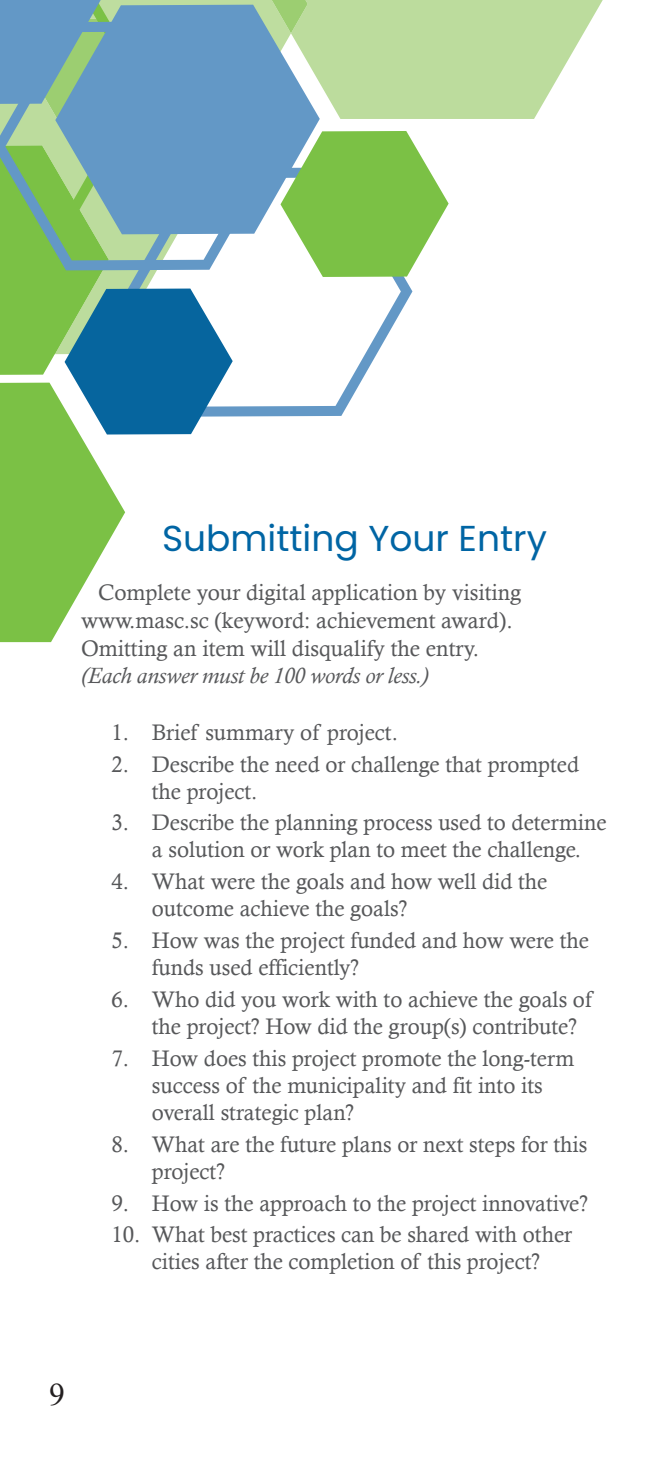
<style>
.page{position:relative;width:648px;height:1458px;background:#fff}
.page>*{position:absolute;margin:0;border:0;box-sizing:border-box;transform-origin:0 0}
.t1{font:36px "Poppins";color:#0065a4}
.t2{font:31.5px "Times New Roman";color:#231f20}
.t3{font:22.5px/27px "Calisto";color:#57585a}
.s1{font-style:italic}
</style>
<div class="page">
<svg style="left:308px;top:0;width:295px;height:119px;background:#c4e0aa"></svg>
<svg style="left:260px;top:0;width:48px;height:5px"></svg>
<svg style="left:233px;top:277px;width:179px;height:140px"></svg>
<svg style="left:298px;top:131px;width:151px;height:146px"></svg>
<svg style="left:0;top:0;width:233px;height:642px"></svg>
<svg style="left:55px;top:5px;width:265px;height:229px;background:#73a6ba"></svg>
<p class="t1" style="left:162px;top:518px;width:386px">Submitting Your Entry</p>
<p class="t3" style="left:81px;top:578px;width:442px;line-height:27.7px;text-indent:17px">Complete your digital application by visiting www.masc.sc (keyword: achievement award).<br>Omitting an item will disqualify the entry. <span class="s1">(Each answer must be 100 words or less.)</span></p>
<p class="t3" style="left:111px;top:718px;width:288px">1. Brief summary of project.</p>
<p class="t3" style="left:152px;top:750px;width:429px;text-indent:-40px">2. Describe the need or challenge that prompted the project.</p>
<p class="t3" style="left:152px;top:809px;width:456px;text-indent:-40px">3. Describe the planning process used to determine a solution or work plan to meet the challenge.</p>
<p class="t3" style="left:152px;top:868px;width:397px;text-indent:-40px">4. What were the goals and how well did the outcome achieve the goals?</p>
<p class="t3" style="left:152px;top:927px;width:439px;text-indent:-40px">5. How was the project funded and how were the funds used efficiently?</p>
<p class="t3" style="left:152px;top:986px;width:441px;text-indent:-40px">6. Who did you work with to achieve the goals of the project? How did the group(s) contribute?</p>
<p class="t3" style="left:152px;top:1044px;width:424px;text-indent:-40px">7. How does this project promote the long-term success of the municipality and fit into its overall strategic plan?</p>
<p class="t3" style="left:152px;top:1130px;width:437px;text-indent:-40px">8. What are the future plans or next steps for this project?</p>
<p class="t3" style="left:111px;top:1189px;width:478px">9. How is the approach to the project innovative?</p>
<p class="t3" style="left:111px;top:1221px;width:462px;text-align:center">10. What best practices can be shared with other cities after the completion of this project?</p>
<p class="t2" style="left:49px;top:1373px;width:17px">9</p>
</div>
